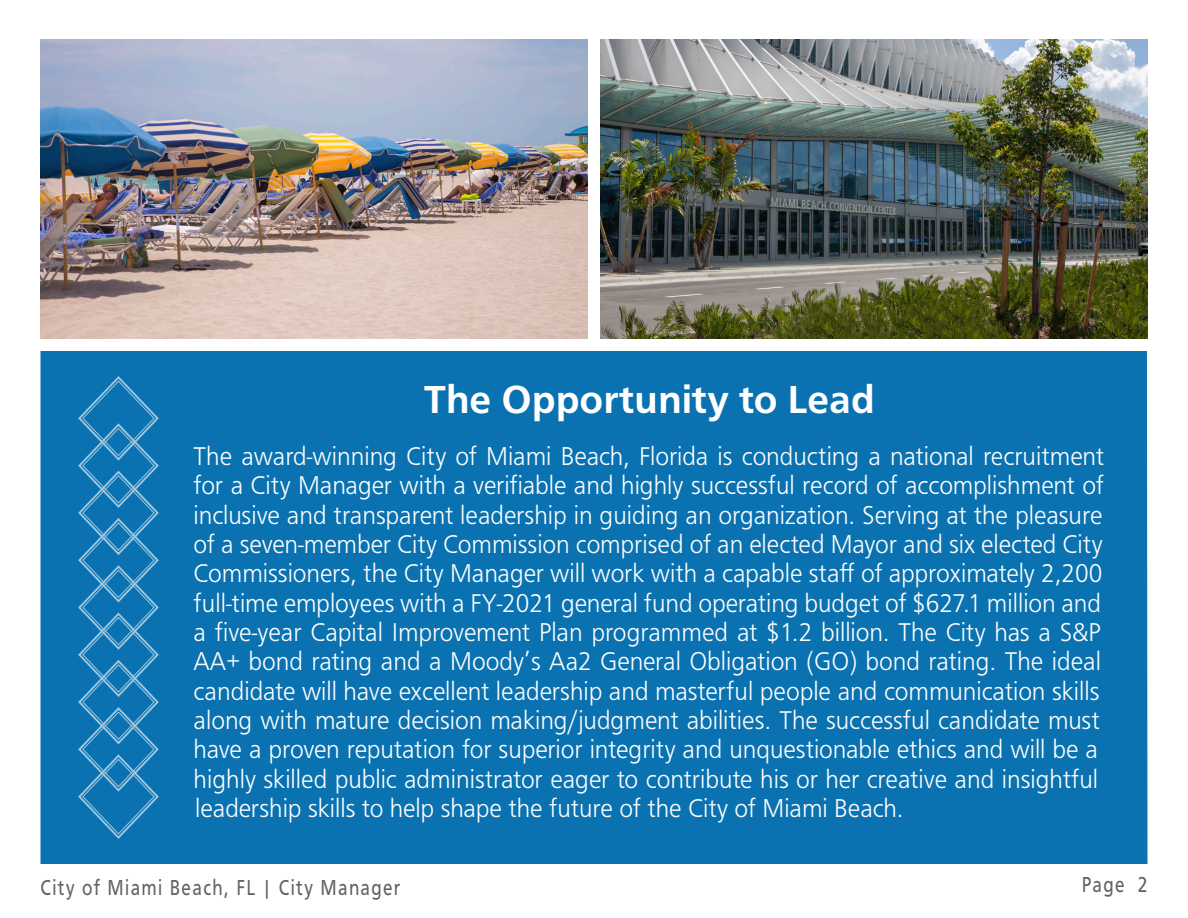
<style>
.page{position:relative;width:1188px;height:918px;background:#fff}
.page>*{position:absolute;margin:0;border:0;box-sizing:border-box;transform-origin:0 0}
.RA_Major_Heading_Whi{font:700 40.5px "Graphein Pro";color:#fff}
.RA_Lead_In{font:300 26.85px/29.2px "Graphein Pro";color:#fff;scale:.95 1}
.t1{font:22.5px "Graphein Pro";letter-spacing:.08em;color:#646363;scale:.8 1}
</style>
<div class="page">
<div style="left:40px;top:351px;width:1108px;height:513px;background:#0a72b1"></div>
<img style="left:40px;top:39px;width:547px;height:299px">
<img style="left:601px;top:39px;width:547px;height:299px">
<svg style="left:77px;top:375px;width:83px;height:465px;background:#1f7eb7"></svg>
<div style="left:83px;top:759px;width:71px;height:75px;border:1px solid #fff;border-radius:50%"></div>
<p class="RA_Major_Heading_Whi" style="left:424px;top:376px;width:452px">The Opportunity to Lead</p>
<p class="RA_Lead_In" style="left:194px;top:442px;width:960px">The award-winning City of Miami Beach, Florida is conducting a national recruitment for a City Manager with a verifiable and highly successful record of accomplishment of inclusive and transparent leadership in guiding an organization. Serving at the pleasure of a seven-member City Commission comprised of an elected Mayor and six elected City Commissioners, the City Manager will work with a capable staff of approximately 2,200 full-time employees with a FY-2021 general fund operating budget of $627.1 million and a five-year Capital Improvement Plan programmed at $1.2 billion. The City has a S&amp;P AA+ bond rating and a Moody’s Aa2 General Obligation (GO) bond rating. The ideal candidate will have excellent leadership and masterful people and communication skills along with mature decision making/judgment abilities. The successful candidate must have a proven reputation for superior integrity and unquestionable ethics and will be a highly skilled public administrator eager to contribute his or her creative and insightful leadership skills to help shape the future of the City of Miami Beach.</p>
<p class="t1" style="left:40px;top:874px;width:451px">City of Miami Beach, FL | City Manager</p>
<p class="t1" style="left:1082px;top:871px;width:84px">Page 2</p>
</div>
